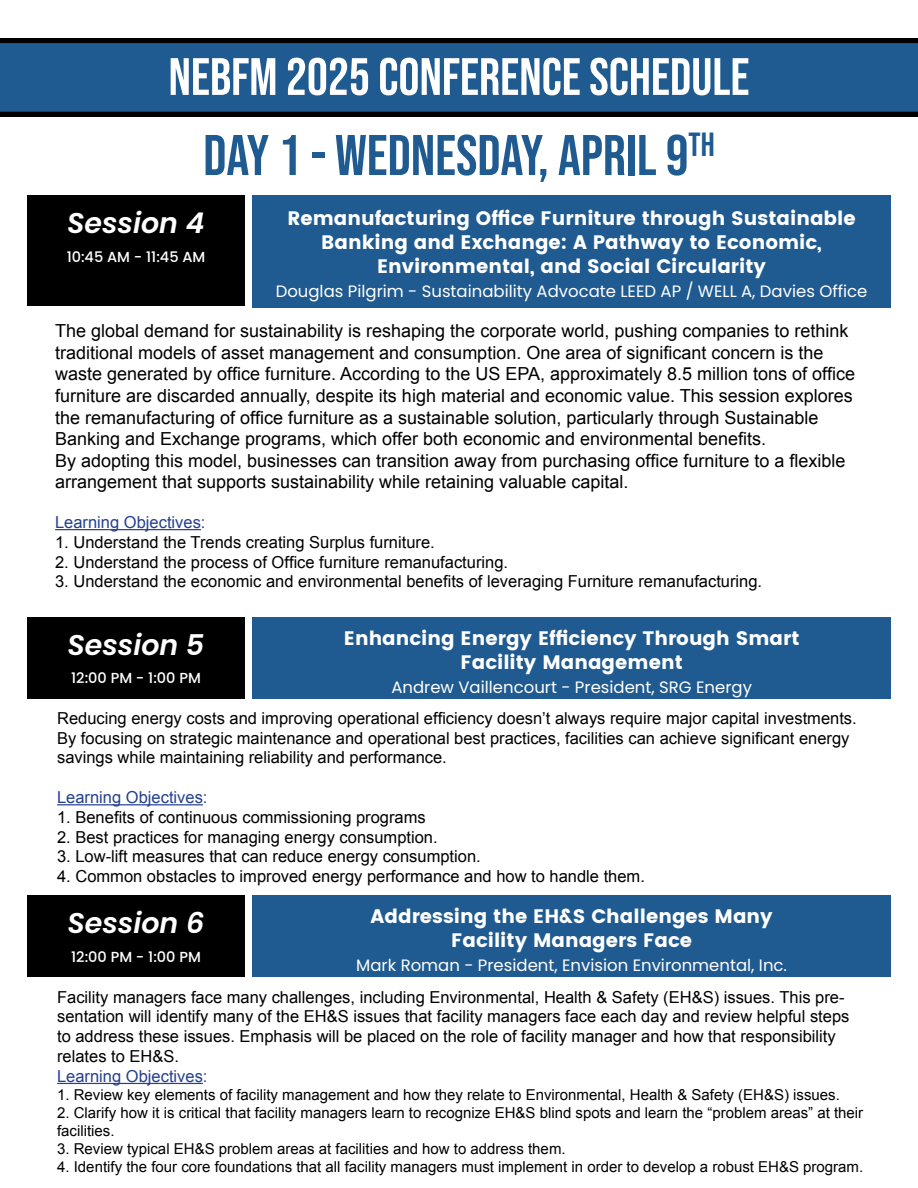
<style>
.page{position:relative;width:918px;height:1188px;background:#fff}
.page>*{position:absolute;margin:0;border:0;box-sizing:border-box;transform-origin:0 0}
.t1{font:57.15px "Bebas Neue";color:#1f5b90}
.t2{font:52.5px "Bebas Neue";color:#fff}
.t3{font:italic 600 28.5px "Poppins";color:#fff}
.t4{font:19.5px/24px "Poppins";color:#fff;text-align:center}
.t5{font:18px/21.6px "Arial";color:#000}
.t6{font:16.5px/19.8px "Arial";color:#000}
.t7{font:16.5px "Poppins";color:#fff}
.t8{font:16.5px "Arial";color:#25408f}
.t9{font:15px/18px "Arial";color:#000}
.t10{font:500 14.55px "Poppins";color:#fff}
</style>
<div class="page">
<div style="left:0;top:38px;width:918px;height:79px;background:#000"></div>
<div style="left:0;top:43px;width:918px;height:69px;background:#1f5b90"></div>
<div style="left:27px;top:195px;width:218px;height:111px;background:#000"></div>
<div style="left:252px;top:195px;width:639px;height:113px;background:#1f5b90"></div>
<hr style="left:55px;top:529px;width:146px;height:1px;background:#25408f">
<div style="left:27px;top:617px;width:218px;height:81px;background:#000"></div>
<div style="left:252px;top:617px;width:639px;height:81px;background:#1f5b90"></div>
<hr style="left:57px;top:804px;width:146px;height:1px;background:#25408f">
<div style="left:27px;top:895px;width:218px;height:82px;background:#000"></div>
<div style="left:252px;top:895px;width:639px;height:82px;background:#1f5b90"></div>
<hr style="left:57px;top:1083px;width:146px;height:1px;background:#25408f">
<h2 class="t2" style="left:168px;top:47px;width:583px">NEBFM 2025 CONFERENCE SCHEDULE</h2>
<h1 class="t1" style="left:203px;top:123px;width:513px">DAY 1 - WEDNESDAY, APRIL 9<sup>TH</sup></h1>
<h3 class="t3" style="left:67px;top:206px;width:139px">Session 4</h3>
<p class="t4" style="left:287px;top:206px;width:570px">Remanufacturing Office Furniture through Sustainable<br>Banking and Exchange: A Pathway to Economic,<br>Environmental, and Social Circularity</p>
<p class="t7" style="left:276px;top:281px;width:593px">Douglas Pilgrim - Sustainability Advocate LEED AP / WELL A, Davies Office</p>
<p class="t10" style="left:67px;top:248px;width:140px">10:45 AM - 11:45 AM</p>
<p class="t10" style="left:60px;top:251px;width:138px">9:30 AM - 10:30 AM</p>
<p class="t5" style="left:55px;top:320px;width:802px">The global demand for sustainability is reshaping the corporate world, pushing companies to rethink traditional models of asset management and consumption. One area of significant concern is the waste generated by office furniture. According to the US EPA, approximately 8.5 million tons of office furniture are discarded annually, despite its high material and economic value. This session explores the remanufacturing of office furniture as a sustainable solution, particularly through Sustainable Banking and Exchange programs, which offer both economic and environmental benefits.<br>By adopting this model, businesses can transition away from purchasing office furniture to a flexible arrangement that supports sustainability while retaining valuable capital.</p>
<p class="t8" style="left:55px;top:511px;width:152px">Learning Objectives:</p>
<p class="t6" style="left:55px;top:532px;width:381px">1. Understand the Trends creating Surplus furniture.</p>
<p class="t6" style="left:55px;top:552px;width:455px">2. Understand the process of Office furniture remanufacturing.</p>
<p class="t6" style="left:55px;top:572px;width:709px">3. Understand the economic and environmental benefits of leveraging Furniture remanufacturing.</p>
<h3 class="t3" style="left:67px;top:628px;width:138px">Session 5</h3>
<p class="t4" style="left:344px;top:626px;width:457px">Enhancing Energy Efficiency Through Smart<br>Facility Management</p>
<p class="t7" style="left:391px;top:677px;width:362px">Andrew Vaillencourt - President, SRG Energy</p>
<p class="t10" style="left:71px;top:670px;width:131px">12:00 PM - 1:00 PM</p>
<p class="t10" style="left:60px;top:673px;width:138px">9:30 AM - 10:30 AM</p>
<p class="t6" style="left:57px;top:708px;width:801px">Reducing energy costs and improving operational efficiency doesn’t always require major capital investments.<br>By focusing on strategic maintenance and operational best practices, facilities can achieve significant energy savings while maintaining reliability and performance.</p>
<p class="t8" style="left:57px;top:786px;width:152px">Learning Objectives:</p>
<p class="t6" style="left:57px;top:807px;width:370px">1. Benefits of continuous commissioning programs</p>
<p class="t6" style="left:57px;top:827px;width:382px">2. Best practices for managing energy consumption.</p>
<p class="t6" style="left:57px;top:847px;width:425px">3. Low-lift measures that can reduce energy consumption.</p>
<p class="t6" style="left:57px;top:867px;width:589px">4. Common obstacles to improved energy performance and how to handle them.</p>
<h3 class="t3" style="left:67px;top:907px;width:138px">Session 6</h3>
<p class="t4" style="left:371px;top:904px;width:404px">Addressing the EH&amp;S Challenges Many<br>Facility Managers Face</p>
<p class="t7" style="left:356px;top:956px;width:432px">Mark Roman - President, Envision Environmental, Inc.</p>
<p class="t10" style="left:71px;top:948px;width:131px">12:00 PM - 1:00 PM</p>
<p class="t10" style="left:60px;top:952px;width:138px">9:30 AM - 10:30 AM</p>
<p class="t6" style="left:57px;top:987px;width:794px">Facility managers face many challenges, including Environmental, Health &amp; Safety (EH&amp;S) issues. This pre&shy;sentation will identify many of the EH&amp;S issues that facility managers face each day and review helpful steps to address these issues. Emphasis will be placed on the role of facility manager and how that responsibility relates to EH&amp;S.</p>
<p class="t8" style="left:57px;top:1065px;width:152px">Learning Objectives:</p>
<p class="t9" style="left:57px;top:1086px;width:784px">1. Review key elements of facility management and how they relate to Environmental, Health &amp; Safety (EH&amp;S) issues.</p>
<p class="t9" style="left:57px;top:1104px;width:808px">2. Clarify how it is critical that facility managers learn to recognize EH&amp;S blind spots and learn the “problem areas” at their facilities.</p>
<p class="t9" style="left:57px;top:1140px;width:510px">3. Review typical EH&amp;S problem areas at facilities and how to address them.</p>
<p class="t9" style="left:57px;top:1158px;width:808px">4. Identify the four core foundations that all facility managers must implement in order to develop a robust EH&amp;S program.</p>
</div>
